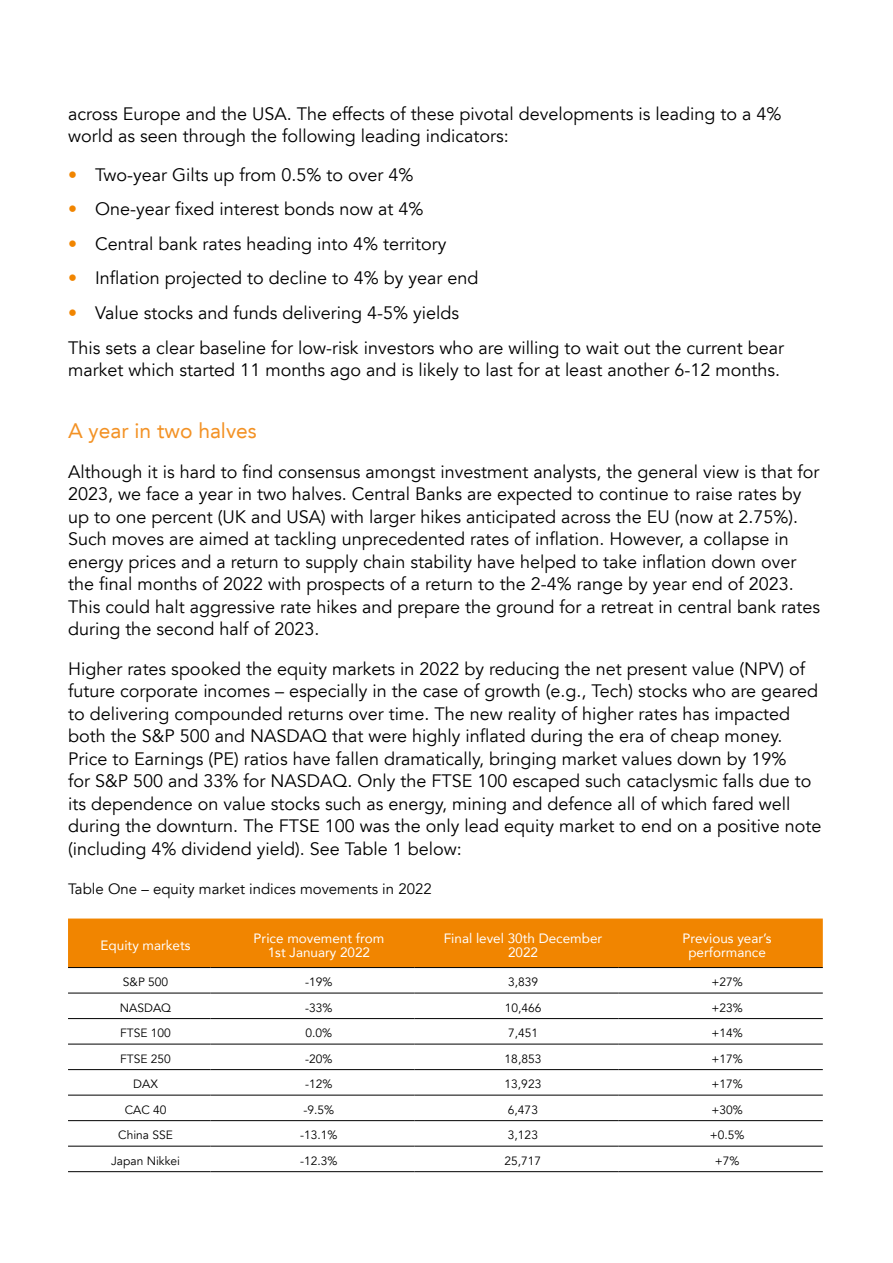
<style>
.page{position:relative;width:893px;height:1263px;background:#fff}
.page>*{position:absolute;margin:0;border:0;box-sizing:border-box;transform-origin:0 0}
.t1{font:21px "Avenir LT";color:#f39225}
.t2{font:18px/22.5px "Avenir LT";color:#000}
.t3{font:15px "Avenir LT";color:#000}
.t4{font:13.5px/13.5px "Avenir";color:#fff;text-align:center}
.t5{font:12px "Avenir";color:#000}
.s1{color:#f18500}
</style>
<div class="page">
<div style="left:68px;top:918px;width:755px;height:49px;background:#f18500"></div>
<hr style="left:68px;top:967px;width:142px;height:1px;background:#000">
<hr style="left:210px;top:967px;width:205px;height:1px;background:#000">
<hr style="left:415px;top:967px;width:204px;height:1px;background:#000">
<hr style="left:619px;top:967px;width:204px;height:1px;background:#000">
<hr style="left:68px;top:993px;width:142px;height:1px;background:#000">
<hr style="left:210px;top:993px;width:205px;height:1px;background:#000">
<hr style="left:415px;top:993px;width:204px;height:1px;background:#000">
<hr style="left:619px;top:993px;width:204px;height:1px;background:#000">
<hr style="left:68px;top:1018px;width:142px;height:1px;background:#000">
<hr style="left:210px;top:1018px;width:205px;height:1px;background:#000">
<hr style="left:415px;top:1018px;width:204px;height:1px;background:#000">
<hr style="left:619px;top:1018px;width:204px;height:1px;background:#000">
<hr style="left:68px;top:1044px;width:142px;height:1px;background:#000">
<hr style="left:210px;top:1044px;width:205px;height:1px;background:#000">
<hr style="left:415px;top:1044px;width:204px;height:1px;background:#000">
<hr style="left:619px;top:1044px;width:204px;height:1px;background:#000">
<hr style="left:68px;top:1069px;width:142px;height:1px;background:#000">
<hr style="left:210px;top:1069px;width:205px;height:1px;background:#000">
<hr style="left:415px;top:1069px;width:204px;height:1px;background:#000">
<hr style="left:619px;top:1069px;width:204px;height:1px;background:#000">
<hr style="left:68px;top:1095px;width:142px;height:1px;background:#000">
<hr style="left:210px;top:1095px;width:205px;height:1px;background:#000">
<hr style="left:415px;top:1095px;width:204px;height:1px;background:#000">
<hr style="left:619px;top:1095px;width:204px;height:1px;background:#000">
<hr style="left:68px;top:1120px;width:142px;height:1px;background:#000">
<hr style="left:210px;top:1120px;width:205px;height:1px;background:#000">
<hr style="left:415px;top:1120px;width:204px;height:1px;background:#000">
<hr style="left:619px;top:1120px;width:204px;height:1px;background:#000">
<hr style="left:68px;top:1146px;width:142px;height:1px;background:#000">
<hr style="left:210px;top:1146px;width:205px;height:1px;background:#000">
<hr style="left:415px;top:1146px;width:204px;height:1px;background:#000">
<hr style="left:619px;top:1146px;width:204px;height:1px;background:#000">
<hr style="left:68px;top:1171px;width:142px;height:1px;background:#000">
<hr style="left:210px;top:1171px;width:205px;height:1px;background:#000">
<hr style="left:415px;top:1171px;width:204px;height:1px;background:#000">
<hr style="left:619px;top:1171px;width:204px;height:1px;background:#000">
<p class="t2" style="left:68px;top:103px;width:715px">across Europe and the USA. The effects of these pivotal developments is leading to a 4% world as seen through the following leading indicators:</p>
<p class="t2" style="left:68px;top:164px;width:347px"><span class="s1">•</span> Two-year Gilts up from 0.5% to over 4%</p>
<p class="t2" style="left:68px;top:198px;width:357px"><span class="s1">•</span> One-year fixed interest bonds now at 4%</p>
<p class="t2" style="left:68px;top:233px;width:380px"><span class="s1">•</span> Central bank rates heading into 4% territory</p>
<p class="t2" style="left:68px;top:267px;width:412px"><span class="s1">•</span> Inflation projected to decline to 4% by year end</p>
<p class="t2" style="left:68px;top:295px;width:718px;line-height:35.2px"><span class="s1">•</span> Value stocks and funds delivering 4-5% yields<br>This sets a clear baseline for low-risk investors who are willing to wait out the current bear</p>
<p class="t2" style="left:68px;top:359px;width:713px">market which started 11 months ago and is likely to last for at least another 6-12 months.</p>
<p class="t1" style="left:68px;top:419px;width:190px">A year in two halves</p>
<p class="t2" style="left:68px;top:461px;width:753px">Although it is hard to find consensus amongst investment analysts, the general view is that for 2023, we face a year in two halves. Central Banks are expected to continue to raise rates by up to one percent (UK and USA) with larger hikes anticipated across the EU (now at 2.75%).<br>Such moves are aimed at tackling unprecedented rates of inflation. However, a collapse in energy prices and a return to supply chain stability have helped to take inflation down over the final months of 2022 with prospects of a return to the 2-4% range by year end of 2023.<br>This could halt aggressive rate hikes and prepare the ground for a retreat in central bank rates during the second half of 2023.</p>
<p class="t2" style="left:68px;top:658px;width:755px">Higher rates spooked the equity markets in 2022 by reducing the net present value (NPV) of future corporate incomes – especially in the case of growth (e.g., Tech) stocks who are geared to delivering compounded returns over time. The new reality of higher rates has impacted both the S&amp;P 500 and NASDAQ that were highly inflated during the era of cheap money.<br>Price to Earnings (PE) ratios have fallen dramatically, bringing market values down by 19%<br>for S&amp;P 500 and 33% for NASDAQ. Only the FTSE 100 escaped such cataclysmic falls due to its dependence on value stocks such as energy, mining and defence all of which fared well during the downturn. The FTSE 100 was the only lead equity market to end on a positive note (including 4% dividend yield). See Table 1 below:</p>
<p class="t3" style="left:68px;top:880px;width:365px">Table One – equity market indices movements in 2022</p>
<p class="t4" style="left:101px;top:938px;width:92px">Equity markets</p>
<p class="t4" style="left:254px;top:931px;width:132px">Price movement from<br>1st January 2022</p>
<p class="t4" style="left:444px;top:931px;width:160px">Final level 30th December<br>2022</p>
<p class="t4" style="left:683px;top:931px;width:91px">Previous year’s performance</p>
<p class="t5" style="left:123px;top:975px;width:47px">S&amp;P 500</p>
<p class="t5" style="left:305px;top:975px;width:29px">-19%</p>
<p class="t5" style="left:508px;top:975px;width:32px">3,839</p>
<p class="t5" style="left:711px;top:975px;width:33px">+27%</p>
<p class="t5" style="left:120px;top:1000px;width:53px">NASDAQ</p>
<p class="t5" style="left:305px;top:1000px;width:29px">-33%</p>
<p class="t5" style="left:505px;top:1000px;width:38px">10,466</p>
<p class="t5" style="left:711px;top:1000px;width:33px">+23%</p>
<p class="t5" style="left:120px;top:1026px;width:52px">FTSE 100</p>
<p class="t5" style="left:306px;top:1026px;width:28px">0.0%</p>
<p class="t5" style="left:508px;top:1026px;width:32px">7,451</p>
<p class="t5" style="left:711px;top:1026px;width:33px">+14%</p>
<p class="t5" style="left:120px;top:1051px;width:52px">FTSE 250</p>
<p class="t5" style="left:305px;top:1051px;width:29px">-20%</p>
<p class="t5" style="left:505px;top:1051px;width:38px">18,853</p>
<p class="t5" style="left:711px;top:1051px;width:33px">+17%</p>
<p class="t5" style="left:133px;top:1077px;width:26px">DAX</p>
<p class="t5" style="left:305px;top:1077px;width:29px">-12%</p>
<p class="t5" style="left:505px;top:1077px;width:38px">13,923</p>
<p class="t5" style="left:711px;top:1077px;width:33px">+17%</p>
<p class="t5" style="left:125px;top:1102px;width:43px">CAC 40</p>
<p class="t5" style="left:304px;top:1102px;width:32px">-9.5%</p>
<p class="t5" style="left:508px;top:1102px;width:32px">6,473</p>
<p class="t5" style="left:711px;top:1102px;width:33px">+30%</p>
<p class="t5" style="left:118px;top:1128px;width:56px">China SSE</p>
<p class="t5" style="left:300px;top:1128px;width:39px">-13.1%</p>
<p class="t5" style="left:508px;top:1128px;width:32px">3,123</p>
<p class="t5" style="left:710px;top:1128px;width:36px">+0.5%</p>
<p class="t5" style="left:111px;top:1153px;width:70px">Japan Nikkei</p>
<p class="t5" style="left:300px;top:1153px;width:39px">-12.3%</p>
<p class="t5" style="left:505px;top:1153px;width:38px">25,717</p>
<p class="t5" style="left:715px;top:1153px;width:26px">+7%</p>
</div>
